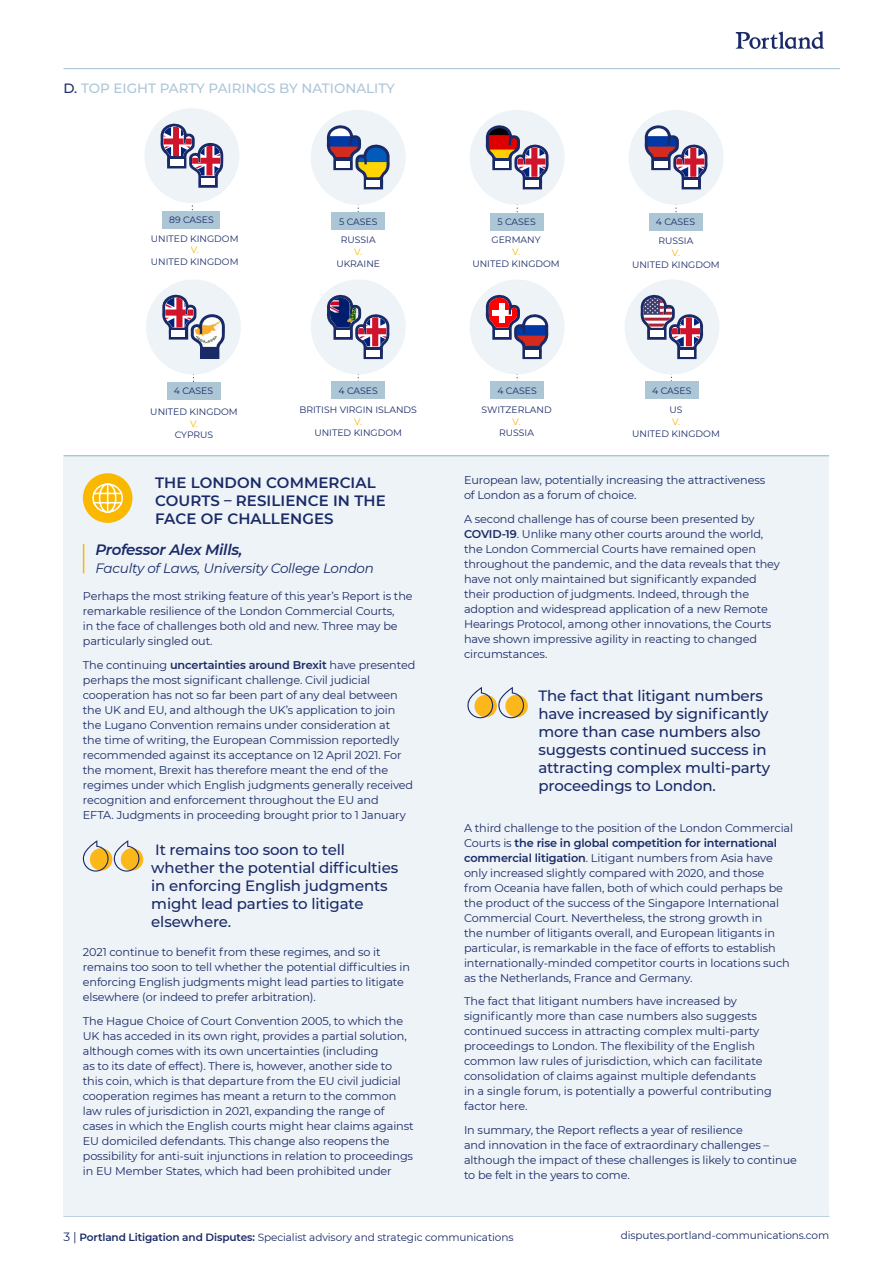
<style>
.page{position:relative;width:893px;height:1263px;background:#fff}
.page>*{position:absolute;margin:0;border:0;box-sizing:border-box;transform-origin:0 0}
.t1{font:500 15px/18px "Montserrat";letter-spacing:-.01em;color:#192a67}
.t2{font:600 15px/18px "Montserrat";letter-spacing:.005em;color:#192a67}
.t3{font:italic 600 15px "Montserrat";letter-spacing:-.02em;color:#192a67}
.t4{font:italic 13.5px "Montserrat";letter-spacing:-.02em;color:#192a67}
.t5{font:500 13.5px "Montserrat";color:#acc6d6}
.t6{font:11.25px/15px "Montserrat";letter-spacing:-.01em;color:#192a67}
.t7{font:10.5px "Montserrat";letter-spacing:-.01em;color:#192a67}
.t8{font:9.3px "Montserrat";color:#192a67}
.t9{font:9.3px "Montserrat";color:#fbb800}
.s1{color:#192a67}
.s2{font-weight:600}
.s3{font-size:12px}
</style>
<div class="page">
<hr style="left:63px;top:1216px;width:766px;height:1px;background:#acc6d6">
<svg style="left:736px;top:31px;width:89px;height:18px"></svg>
<div style="left:64px;top:457px;width:765px;height:759px;background:#eef3f7"></div>
<hr style="left:64px;top:455px;width:765px;height:1px;background:#acc6d6">
<svg style="left:121px;top:848px;width:22px;height:22px"></svg>
<svg style="left:83px;top:840px;width:56px;height:31px"></svg>
<svg style="left:505px;top:695px;width:23px;height:22px"></svg>
<svg style="left:467px;top:687px;width:57px;height:31px"></svg>
<hr style="left:63px;top:68px;width:777px;height:1px;background:#acc6d6">
<div style="left:470px;top:110px;width:95px;height:95px;background:#eef3f7;border-radius:50%"></div>
<svg style="left:486px;top:125px;width:63px;height:100px"></svg>
<div style="left:526px;top:180px;width:13px;height:6px;background:#fff"></div>
<div style="left:490px;top:213px;width:53px;height:17px;background:#acc6d6"></div>
<div style="left:146px;top:279px;width:95px;height:95px;background:#eef3f7;border-radius:50%"></div>
<div style="left:167px;top:382px;width:53px;height:17px;background:#acc6d6"></div>
<svg style="left:162px;top:294px;width:63px;height:100px"></svg>
<div style="left:311px;top:110px;width:95px;height:95px;background:#eef3f7;border-radius:50%"></div>
<svg style="left:327px;top:125px;width:63px;height:88px"></svg>
<img style="left:358px;top:148px;width:29px;height:29px">
<div style="left:331px;top:213px;width:54px;height:17px;background:#acc6d6"></div>
<div style="left:367px;top:180px;width:13px;height:6px;background:#fff"></div>
<div style="left:144px;top:108px;width:95px;height:95px;background:#eef3f7;border-radius:50%"></div>
<svg style="left:160px;top:123px;width:63px;height:96px"></svg>
<div style="left:163px;top:211px;width:57px;height:17px;background:#acc6d6"></div>
<div style="left:201px;top:179px;width:14px;height:6px;background:#fff"></div>
<div style="left:311px;top:279px;width:95px;height:95px;background:#eef3f7;border-radius:50%"></div>
<div style="left:331px;top:381px;width:54px;height:18px;background:#acc6d6"></div>
<svg style="left:327px;top:294px;width:63px;height:87px"></svg>
<div style="left:367px;top:350px;width:13px;height:6px;background:#fff"></div>
<div style="left:624px;top:279px;width:95px;height:95px;background:#eef3f7;border-radius:50%"></div>
<div style="left:645px;top:381px;width:54px;height:18px;background:#acc6d6"></div>
<svg style="left:640px;top:294px;width:63px;height:87px"></svg>
<div style="left:680px;top:350px;width:14px;height:6px;background:#fff"></div>
<div style="left:629px;top:110px;width:94px;height:95px;background:#eef3f7;border-radius:50%"></div>
<svg style="left:644px;top:125px;width:64px;height:100px"></svg>
<div style="left:685px;top:180px;width:13px;height:6px;background:#fff"></div>
<div style="left:649px;top:213px;width:53px;height:17px;background:#acc6d6"></div>
<img style="left:648px;top:128px;width:28px;height:29px">
<div style="left:470px;top:279px;width:95px;height:95px;background:#eef3f7;border-radius:50%"></div>
<div style="left:490px;top:381px;width:54px;height:18px;background:#acc6d6"></div>
<svg style="left:486px;top:294px;width:63px;height:87px"></svg>
<div style="left:525px;top:350px;width:14px;height:6px;background:#fff"></div>
<img style="left:517px;top:317px;width:28px;height:29px">
<div style="left:83px;top:473px;width:49px;height:50px;background:#fbb800;border-radius:50%"></div>
<svg style="left:83px;top:544px;width:1px;height:29px"></svg>
<svg style="left:92px;top:483px;width:31px;height:30px"></svg>
<p class="t5" style="left:63px;top:79px;width:333px"><span class="s1">D.</span> TOP EIGHT PARTY PAIRINGS BY NATIONALITY</p>
<p class="t8" style="left:169px;top:214px;width:46px">89 CASES</p>
<p class="t8" style="left:151px;top:232px;width:89px">UNITED KINGDOM</p>
<p class="t9" style="left:191px;top:244px;width:10px">V.</p>
<p class="t8" style="left:151px;top:255px;width:89px">UNITED KINGDOM</p>
<p class="t8" style="left:339px;top:215px;width:40px">5 CASES</p>
<p class="t8" style="left:341px;top:234px;width:36px">RUSSIA</p>
<p class="t9" style="left:354px;top:245px;width:10px">V.</p>
<p class="t8" style="left:336px;top:257px;width:45px">UKRAINE</p>
<p class="t8" style="left:497px;top:215px;width:40px">5 CASES</p>
<p class="t8" style="left:492px;top:234px;width:50px">GERMANY</p>
<p class="t9" style="left:512px;top:245px;width:10px">V.</p>
<p class="t8" style="left:472px;top:257px;width:89px">UNITED KINGDOM</p>
<p class="t8" style="left:656px;top:215px;width:41px">4 CASES</p>
<p class="t8" style="left:658px;top:235px;width:36px">RUSSIA</p>
<p class="t9" style="left:672px;top:246px;width:10px">V.</p>
<p class="t8" style="left:632px;top:258px;width:89px">UNITED KINGDOM</p>
<p class="t8" style="left:174px;top:385px;width:41px">4 CASES</p>
<p class="t8" style="left:339px;top:384px;width:41px">4 CASES</p>
<p class="t8" style="left:497px;top:384px;width:41px">4 CASES</p>
<p class="t8" style="left:652px;top:384px;width:41px">4 CASES</p>
<p class="t8" style="left:150px;top:405px;width:89px">UNITED KINGDOM</p>
<p class="t9" style="left:190px;top:417px;width:10px">V.</p>
<p class="t8" style="left:175px;top:429px;width:40px">CYPRUS</p>
<p class="t8" style="left:299px;top:403px;width:119px">BRITISH VIRGIN ISLANDS</p>
<p class="t9" style="left:354px;top:415px;width:10px">V.</p>
<p class="t8" style="left:314px;top:426px;width:89px">UNITED KINGDOM</p>
<p class="t8" style="left:481px;top:403px;width:72px">SWITZERLAND</p>
<p class="t9" style="left:512px;top:415px;width:10px">V.</p>
<p class="t8" style="left:499px;top:426px;width:36px">RUSSIA</p>
<p class="t8" style="left:670px;top:404px;width:15px">US</p>
<p class="t9" style="left:672px;top:415px;width:10px">V.</p>
<p class="t8" style="left:632px;top:427px;width:89px">UNITED KINGDOM</p>
<h1 class="t2" style="left:155px;top:473px;width:232px">THE LONDON COMMERCIAL<br>COURTS – RESILIENCE IN THE<br>FACE OF CHALLENGES</h1>
<h1 class="t3" style="left:96px;top:539px;width:148px">Professor Alex Mills,</h1>
<p class="t4" style="left:96px;top:558px;width:280px">Faculty of Laws, University College London</p>
<p class="t6" style="left:83px;top:588px;width:331px">Perhaps the most striking feature of this year’s Report is the remarkable resilience of the London Commercial Courts,<br>in the face of challenges both old and new. Three may be particularly singled out.</p>
<p class="t6" style="left:83px;top:657px;width:334px">The continuing <span class="s2">uncertainties around Brexit</span> have presented perhaps the most significant challenge. Civil judicial cooperation has not so far been part of any deal between the UK and EU, and although the UK’s application to join the Lugano Convention remains under consideration at<br>the time of writing, the European Commission reportedly recommended against its acceptance on 12 April 2021. For the moment, Brexit has therefore meant the end of the regimes under which English judgments generally received recognition and enforcement throughout the EU and<br>EFTA. Judgments in proceeding brought prior to 1 January</p>
<p class="t6" style="left:464px;top:472px;width:303px">European law, potentially increasing the attractiveness of London as a forum of choice.</p>
<p class="t6" style="left:464px;top:511px;width:317px">A second challenge has of course been presented by <span class="s2">COVID-19</span>. Unlike many other courts around the world, the London Commercial Courts have remained open throughout the pandemic, and the data reveals that they have not only maintained but significantly expanded their production of judgments. Indeed, through the adoption and widespread application of a new Remote Hearings Protocol, among other innovations, the Courts have shown impressive agility in reacting to changed circumstances.</p>
<h1 class="t1" style="left:538px;top:686px;width:233px">The fact that litigant numbers have increased by significantly more than case numbers also suggests continued success in attracting complex multi-party proceedings to London.</h1>
<h1 class="t1" style="left:151px;top:840px;width:248px">It remains too soon to tell whether the potential difficulties in enforcing English judgments might lead parties to litigate elsewhere.</h1>
<p class="t6" style="left:83px;top:944px;width:329px">2021 continue to benefit from these regimes, and so it remains too soon to tell whether the potential difficulties in enforcing English judgments might lead parties to litigate elsewhere (or indeed to prefer arbitration).</p>
<p class="t6" style="left:83px;top:1013px;width:332px">The Hague Choice of Court Convention 2005, to which the UK has acceded in its own right, provides a partial solution, although comes with its own uncertainties (including<br>as to its date of effect). There is, however, another side to this coin, which is that departure from the EU civil judicial cooperation regimes has meant a return to the common law rules of jurisdiction in 2021, expanding the range of cases in which the English courts might hear claims against EU domiciled defendants. This change also reopens the possibility for anti-suit injunctions in relation to proceedings in EU Member States, which had been prohibited under</p>
<p class="t6" style="left:464px;top:820px;width:331px">A third challenge to the position of the London Commercial Courts is <span class="s2">the rise in global competition for international commercial litigation</span>. Litigant numbers from Asia have only increased slightly compared with 2020, and those from Oceania have fallen, both of which could perhaps be the product of the success of the Singapore International Commercial Court. Nevertheless, the strong growth in<br>the number of litigants overall, and European litigants in particular, is remarkable in the face of efforts to establish internationally-minded competitor courts in locations such as the Netherlands, France and Germany.</p>
<p class="t6" style="left:464px;top:993px;width:309px">The fact that litigant numbers have increased by significantly more than case numbers also suggests continued success in attracting complex multi-party proceedings to London. The flexibility of the English common law rules of jurisdiction, which can facilitate consolidation of claims against multiple defendants<br>in a single forum, is potentially a powerful contributing factor here.</p>
<p class="t6" style="left:464px;top:1122px;width:334px">In summary, the Report reflects a year of resilience<br>and innovation in the face of extraordinary challenges – although the impact of these challenges is likely to continue to be felt in the years to come.</p>
<p class="t7" style="left:63px;top:1229px;width:452px"><span class="s3">3 |</span> <span class="s2">Portland Litigation and Disputes:</span> Specialist advisory and strategic communications</p>
<p class="t7" style="left:621px;top:1228px;width:210px">disputes.portland-communications.com</p>
</div>
